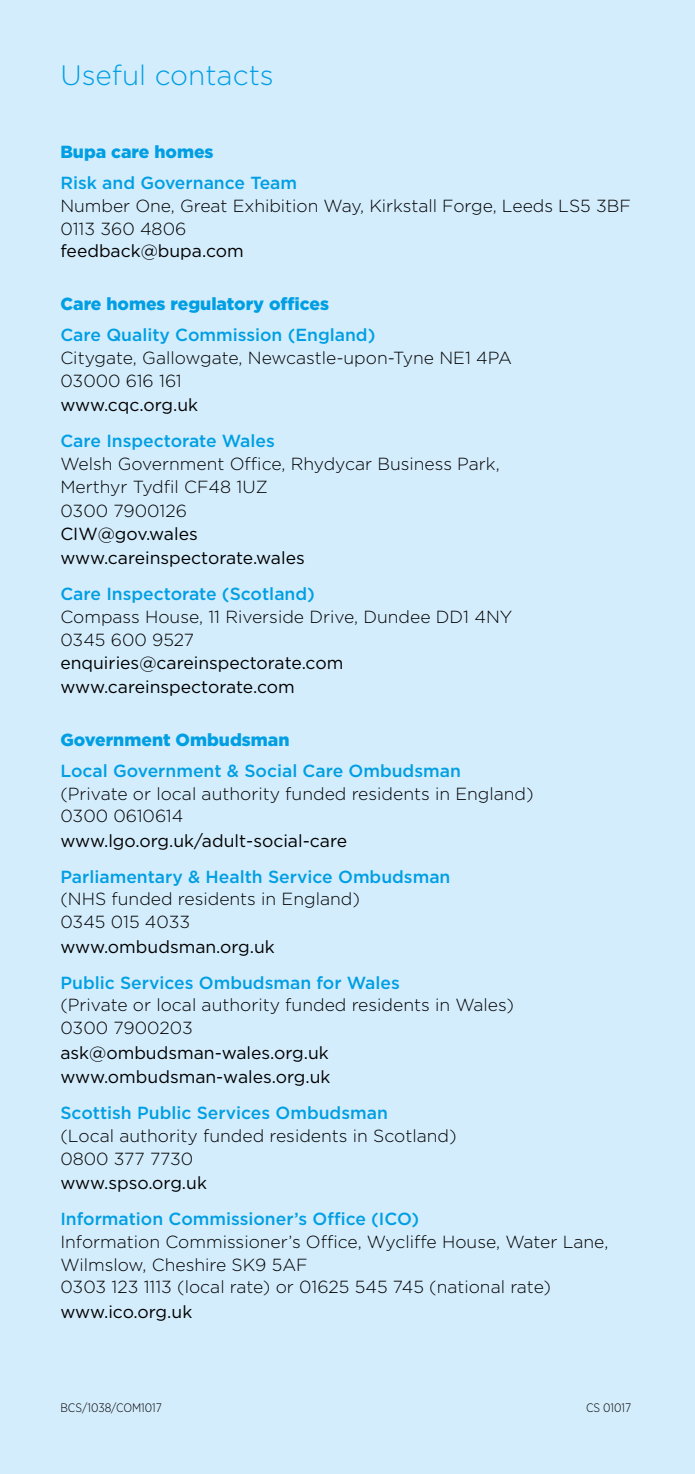
<style>
.page{position:relative;width:695px;height:1474px;background:#fff}
.page>*{position:absolute;margin:0;border:0;box-sizing:border-box;transform-origin:0 0}
.t1{font:300 28px "Gotham";color:#009fe3}
.t2{font:300 17.5px/22.8px "Gotham";color:#000}
.t3{font:500 17.5px "Gotham";color:#009fe3}
.t4{font:17.5px/24.5px "Gotham";color:#000}
.t5{font:900 17.5px "Gotham";color:#009fe3}
.t6{font:300 12.25px "Gotham Narrow";color:#000}
</style>
<div class="page">
<div style="left:0;top:0;width:694px;height:1473px;background:#d4edfc"></div>
<h2 class="t1" style="left:60px;top:60px;width:215px">Useful contacts</h2>
<p class="t5" style="left:60px;top:142px;width:155px">Bupa care homes</p>
<p class="t3" style="left:60px;top:173px;width:238px">Risk and Governance Team</p>
<p class="t2" style="left:60px;top:194px;width:572px">Number One, Great Exhibition Way, Kirkstall Forge, Leeds LS5 3BF<br>0113 360 4806</p>
<p class="t4" style="left:60px;top:238px;width:185px">feedback@bupa.com</p>
<p class="t5" style="left:60px;top:294px;width:270px">Care homes regulatory offces</p>
<p class="t3" style="left:60px;top:325px;width:316px">Care Quality Commission (England)</p>
<p class="t2" style="left:60px;top:346px;width:453px">Citygate, Gallowgate, Newcastle-upon-Tyne NE1 4PA<br>03000 616 161</p>
<p class="t4" style="left:60px;top:392px;width:139px">www.cqc.org.uk</p>
<p class="t3" style="left:60px;top:431px;width:216px">Care Inspectorate Wales</p>
<p class="t2" style="left:60px;top:452px;width:440px">Welsh Government Offce, Rhydycar Business Park,<br>Merthyr Tydfl CF48 1UZ</p>
<p class="t2" style="left:60px;top:499px;width:128px">0300 7900126</p>
<p class="t4" style="left:60px;top:521px;width:246px">CIW@gov.wales www.careinspectorate.wales</p>
<p class="t3" style="left:60px;top:584px;width:256px">Care Inspectorate (Scotland)</p>
<p class="t2" style="left:60px;top:605px;width:453px">Compass House, 11 Riverside Drive, Dundee DD1 4NY<br>0345 600 9527</p>
<p class="t4" style="left:60px;top:649px;width:284px">enquiries@careinspectorate.com www.careinspectorate.com</p>
<p class="t5" style="left:60px;top:729px;width:230px">Government Ombudsman</p>
<p class="t3" style="left:60px;top:760px;width:402px">Local Government &amp; Social Care Ombudsman</p>
<p class="t2" style="left:60px;top:781px;width:474px">(Private or local authority funded residents in England)<br>0300 0610614</p>
<p class="t4" style="left:60px;top:828px;width:288px">www.lgo.org.uk/adult-social-care</p>
<p class="t3" style="left:60px;top:866px;width:391px">Parliamentary &amp; Health Service Ombudsman</p>
<p class="t2" style="left:60px;top:887px;width:301px">(NHS funded residents in England)<br>0345 015 4033</p>
<p class="t4" style="left:60px;top:934px;width:216px">www.ombudsman.org.uk</p>
<p class="t3" style="left:60px;top:972px;width:341px">Public Services Ombudsman for Wales</p>
<p class="t2" style="left:60px;top:993px;width:455px">(Private or local authority funded residents in Wales)<br>0300 7900203</p>
<p class="t4" style="left:60px;top:1039px;width:271px">ask@ombudsman-wales.org.uk www.ombudsman-wales.org.uk</p>
<p class="t3" style="left:60px;top:1102px;width:329px">Scottish Public Services Ombudsman</p>
<p class="t2" style="left:60px;top:1124px;width:397px">(Local authority funded residents in Scotland)<br>0800 377 7730</p>
<p class="t4" style="left:60px;top:1170px;width:148px">www.spso.org.uk</p>
<p class="t3" style="left:60px;top:1208px;width:360px">Information Commissioner’s Offce (ICO)</p>
<p class="t2" style="left:60px;top:1229px;width:549px">Information Commissioner’s Offce, Wycliffe House, Water Lane,<br>Wilmslow, Cheshire SK9 5AF<br>0303 123 1113 (local rate) or 01625 545 745 (national rate)</p>
<p class="t4" style="left:60px;top:1298px;width:133px">www.ico.org.uk</p>
<p class="t6" style="left:60px;top:1399px;width:103px">BCS/1038/COM1017</p>
<p class="t6" style="left:586px;top:1399px;width:47px">CS 01017</p>
</div>
